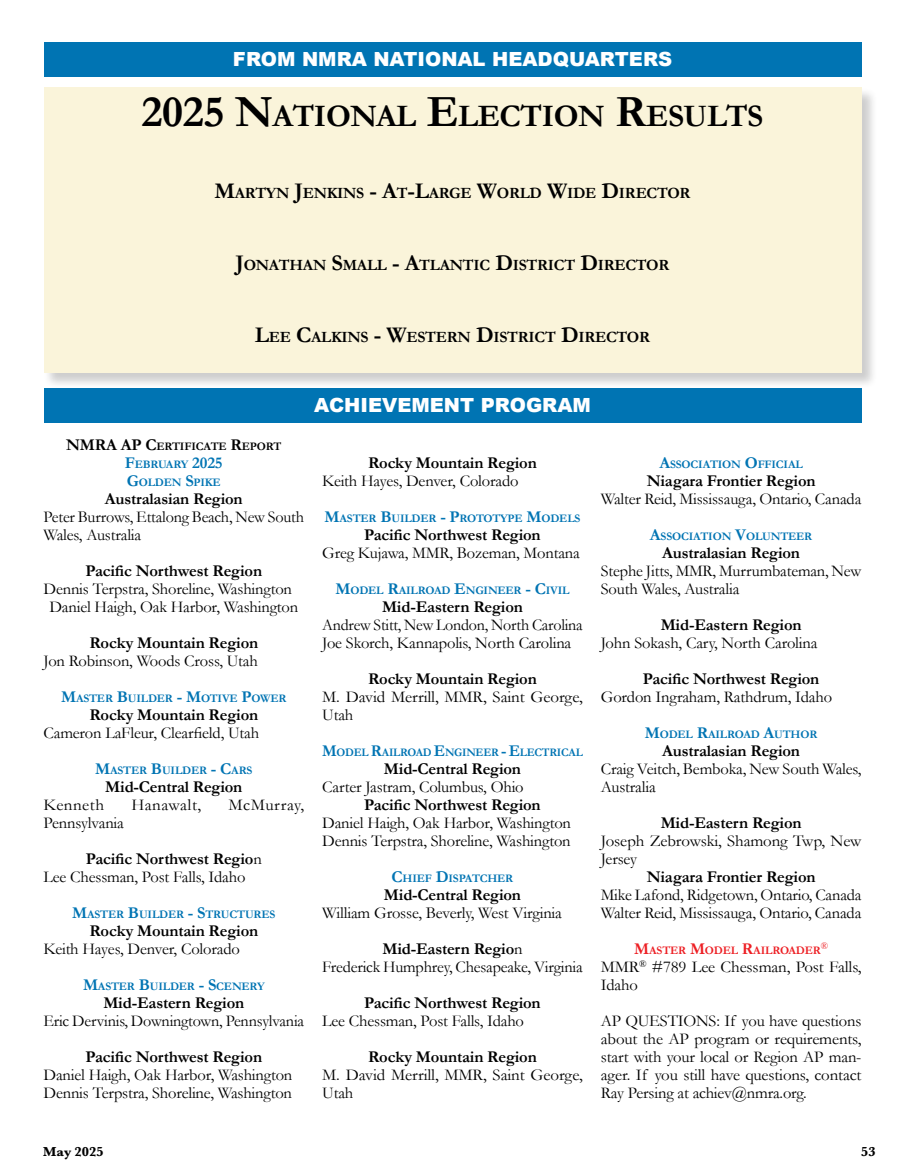
<style>
.page{position:relative;width:905px;height:1175px;background:#fff}
.page>*{position:absolute;margin:0;border:0;box-sizing:border-box;transform-origin:0 0}
.t1{font:700 31.5px "Garamond";letter-spacing:-.015em;color:#000}
.t2{font:900 19.5px "Arial";color:#fff}
.t3{font:16.5px/18px "Garamond";letter-spacing:-.01em;color:#000}
.t4{font:700 16.5px/36px "Garamond";letter-spacing:-.01em;color:#000}
.t5{font:16.5px "Garamond";letter-spacing:.03em;color:#000}
.t6{font:700 15.75px "Garamond";letter-spacing:-.015em;color:#000}
.t7{font:700 13.5px "Baskerville";color:#000}
.t8{font:700 11.55px/18px "Garamond";letter-spacing:-.015em;color:#0074b3;text-align:center}
.t9{font:700 11.55px "Garamond";letter-spacing:-.015em;color:#ed1f24}
.t10{font:9.6px "Garamond";color:#ed1f24}
.s1{font-size:45px}
.s2{font-size:22.5px}
.s3{font-size:16.5px;color:#000}
.s4{color:#000}
.s5{font-size:16.5px}
.s6{font-weight:400}
.s7{font-weight:700}
</style>
<div class="page">
<svg style="left:44px;top:87px;width:829px;height:302px"></svg>
<div style="left:44px;top:87px;width:817px;height:285px;background:#faf4da"></div>
<div style="left:44px;top:42px;width:817px;height:34px;background:#0074b3"></div>
<div style="left:44px;top:388px;width:817px;height:34px;background:#0074b3"></div>
<p class="t2" style="left:233px;top:44px;width:441px">FROM NMRA NATIONAL HEADQUARTERS</p>
<h1 class="t1" style="left:142px;top:97px;width:620px"><span class="s1">2025 N</span>ATIONAL <span class="s1">E</span>LECTION <span class="s1">R</span>ESULTS</h1>
<p class="t6" style="left:214px;top:184px;width:226px"><span class="s2">M</span>ARTYN <span class="s2">J</span>ENKINS <span class="s2">- A</span>T<span class="s2">-L</span>ARG</p>
<p class="t6" style="left:460px;top:184px;width:231px">E <span class="s2">W</span>ORLD <span class="s2">W</span>IDE <span class="s2">D</span>IRECTOR</p>
<p class="t6" style="left:235px;top:256px;width:435px"><span class="s2">J</span>ONATHAN <span class="s2">S</span>MALL <span class="s2">- A</span>TLANTIC <span class="s2">D</span>ISTRICT <span class="s2">D</span>IRECTOR</p>
<p class="t6" style="left:255px;top:328px;width:396px"><span class="s2">L</span>EE <span class="s2">C</span>ALKINS <span class="s2">- W</span>ESTERN <span class="s2">D</span>ISTRICT <span class="s2">D</span>IRECTOR</p>
<p class="t2" style="left:314px;top:390px;width:278px">ACHIEVEMENT PROGRAM</p>
<p class="t8" style="left:66px;top:437px;width:217px"><span class="s3">NMRA AP C</span><span class="s4">ERTIFICATE</span> <span class="s3">R</span><span class="s4">EPORT<br></span><span class="s5">F</span>EBRUARY <span class="s5">2025<br>G</span>OLDEN <span class="s5">S</span>PIKE</p>
<p class="t4" style="left:105px;top:481px;width:139px">Australasian Region</p>
<p class="t3" style="left:44px;top:508px;width:262px">Peter Burrows, Ettalong Beach, New South<br>Wales, Australia</p>
<p class="t4" style="left:86px;top:553px;width:178px">Pacific Northwest Region</p>
<p class="t3" style="left:44px;top:580px;width:256px;text-align:center">Dennis Terpstra, Shoreline, Washington<br>Daniel Haigh, Oak Harbor, Washington</p>
<p class="t4" style="left:89px;top:625px;width:170px">Rocky Mountain Region</p>
<p class="t3" style="left:44px;top:652px;width:216px">Jon Robinson, Woods Cross, Utah</p>
<p class="t8" style="left:61px;top:689px;width:227px"><span class="s5">M</span>ASTER <span class="s5">B</span>UILDER <span class="s5">- M</span>OTIVE <span class="s5">P</span>OWER</p>
<p class="t4" style="left:89px;top:697px;width:170px">Rocky Mountain Region</p>
<p class="t3" style="left:43px;top:724px;width:217px">Cameron LaFleur, Clearfield, Utah</p>
<p class="t8" style="left:95px;top:761px;width:144px"><span class="s5">M</span>ASTER <span class="s5">B</span>UILDER <span class="s5">- C</span>ARS</p>
<p class="t4" style="left:105px;top:769px;width:139px">Mid-Central Region</p>
<p class="t5" style="left:44px;top:795px;width:62px">Kenneth</p>
<p class="t5" style="left:131px;top:795px;width:71px">Hanawalt,</p>
<p class="t5" style="left:228px;top:795px;width:77px">McMurray,</p>
<p class="t4" style="left:86px;top:805px;width:177px;text-indent:-42px"><span class="s6">Pennsylvania<br></span>Pacific Northwest Regio<span class="s6">n</span></p>
<p class="t3" style="left:44px;top:868px;width:203px">Lee Chessman, Post Falls, Idaho</p>
<p class="t8" style="left:72px;top:905px;width:204px"><span class="s5">M</span>ASTER <span class="s5">B</span>UILDER <span class="s5">- S</span>TRUCTURES</p>
<p class="t4" style="left:89px;top:913px;width:170px">Rocky Mountain Region</p>
<p class="t3" style="left:43px;top:940px;width:198px">Keith Hayes, Denver, Colorado</p>
<p class="t8" style="left:83px;top:977px;width:183px"><span class="s5">M</span>ASTER <span class="s5">B</span>UILDER <span class="s5">- S</span>CENERY</p>
<p class="t4" style="left:103px;top:985px;width:142px">Mid-Eastern Region</p>
<p class="t3" style="left:44px;top:1012px;width:262px">Eric Dervinis, Downingtown, Pennsylvania</p>
<p class="t4" style="left:86px;top:1039px;width:178px">Pacific Northwest Region</p>
<p class="t3" style="left:44px;top:1066px;width:250px">Daniel Haigh, Oak Harbor, Washington<br>Dennis Terpstra, Shoreline, Washington</p>
<p class="t4" style="left:368px;top:445px;width:170px">Rocky Mountain Region</p>
<p class="t3" style="left:322px;top:472px;width:198px">Keith Hayes, Denver, Colorado</p>
<p class="t8" style="left:324px;top:509px;width:256px"><span class="s5">M</span>ASTER <span class="s5">B</span>UILDER <span class="s5">- P</span>ROTOTYPE <span class="s5">M</span>ODELS</p>
<p class="t4" style="left:364px;top:517px;width:178px">Pacific Northwest Region</p>
<p class="t3" style="left:322px;top:544px;width:259px">Greg Kujawa, MMR, Bozeman, Montana</p>
<p class="t8" style="left:335px;top:581px;width:235px"><span class="s5">M</span>ODEL <span class="s5">R</span>AILROAD <span class="s5">E</span>NGINEER <span class="s5">- C</span>IVIL</p>
<p class="t4" style="left:382px;top:589px;width:142px">Mid-Eastern Region</p>
<p class="t3" style="left:322px;top:616px;width:262px">Andrew Stitt, New London, North Carolina<br>Joe Skorch, Kannapolis, North Carolina</p>
<p class="t4" style="left:368px;top:661px;width:170px">Rocky Mountain Region</p>
<p class="t3" style="left:322px;top:688px;width:262px">M. David Merrill, MMR, Saint George,<br>Utah</p>
<p class="t8" style="left:322px;top:743px;width:262px"><span class="s5">M</span>ODEL <span class="s5">R</span>AILROAD <span class="s5">E</span>NGINEER <span class="s5">- E</span>LECTRICAL</p>
<p class="t4" style="left:384px;top:751px;width:139px">Mid-Central Region</p>
<p class="t3" style="left:322px;top:778px;width:203px">Carter Jastram, Columbus, Ohio</p>
<p class="t4" style="left:364px;top:787px;width:178px">Pacific Northwest Region</p>
<p class="t3" style="left:322px;top:814px;width:250px">Daniel Haigh, Oak Harbor, Washington<br>Dennis Terpstra, Shoreline, Washington</p>
<p class="t8" style="left:391px;top:869px;width:123px"><span class="s5">C</span>HIEF <span class="s5">D</span>ISPATCHER</p>
<p class="t4" style="left:384px;top:877px;width:139px">Mid-Central Region</p>
<p class="t3" style="left:382px;top:895px;width:181px;line-height:36px;text-indent:-60px">William Grosse, Beverly, West Virginia<br><span class="s7">Mid-Eastern Regio</span>n</p>
<p class="t3" style="left:322px;top:958px;width:262px">Frederick Humphrey, Chesapeake, Virginia</p>
<p class="t4" style="left:364px;top:985px;width:178px">Pacific Northwest Region</p>
<p class="t3" style="left:322px;top:1012px;width:203px">Lee Chessman, Post Falls, Idaho</p>
<p class="t4" style="left:368px;top:1039px;width:170px">Rocky Mountain Region</p>
<p class="t3" style="left:322px;top:1066px;width:262px">M. David Merrill, MMR, Saint George,<br>Utah</p>
<p class="t8" style="left:659px;top:455px;width:145px"><span class="s5">A</span>SSOCIATION <span class="s5">O</span>FFICIAL</p>
<p class="t4" style="left:646px;top:463px;width:170px">Niagara Frontier Region</p>
<p class="t3" style="left:600px;top:490px;width:262px">Walter Reid, Mississauga, Ontario, Canada</p>
<p class="t8" style="left:650px;top:527px;width:164px"><span class="s5">A</span>SSOCIATION <span class="s5">V</span>OLUNTEER</p>
<p class="t4" style="left:662px;top:535px;width:139px">Australasian Region</p>
<p class="t3" style="left:600px;top:562px;width:262px">Stephe Jitts, MMR, Murrumbateman, New<br>South Wales, Australia</p>
<p class="t4" style="left:660px;top:607px;width:142px">Mid-Eastern Region</p>
<p class="t3" style="left:600px;top:634px;width:218px">John Sokash, Cary, North Carolina</p>
<p class="t4" style="left:643px;top:661px;width:178px">Pacific Northwest Region</p>
<p class="t3" style="left:600px;top:688px;width:233px">Gordon Ingraham, Rathdrum, Idaho</p>
<p class="t8" style="left:644px;top:725px;width:174px"><span class="s5">M</span>ODEL <span class="s5">R</span>AILROAD <span class="s5">A</span>UTHOR</p>
<p class="t4" style="left:662px;top:733px;width:139px">Australasian Region</p>
<p class="t3" style="left:600px;top:760px;width:262px">Craig Veitch, Bemboka, New South Wales,<br>Australia</p>
<p class="t4" style="left:660px;top:805px;width:142px">Mid-Eastern Region</p>
<p class="t3" style="left:600px;top:832px;width:262px">Joseph Zebrowski, Shamong Twp, New<br>Jersey</p>
<p class="t4" style="left:646px;top:859px;width:170px">Niagara Frontier Region</p>
<p class="t3" style="left:600px;top:886px;width:262px">Mike Lafond, Ridgetown, Ontario, Canada<br>Walter Reid, Mississauga, Ontario, Canada</p>
<p class="t9" style="left:634px;top:943px;width:188px"><span class="s5">M</span>ASTER <span class="s5">M</span>ODEL <span class="s5">R</span>AILROADER</p>
<p class="t10" style="left:820px;top:940px;width:9px">®</p>
<p class="t3" style="left:600px;top:958px;width:262px">MMR<sup>®</sup> #789 Lee Chessman, Post Falls,<br>Idaho</p>
<p class="t3" style="left:600px;top:1012px;width:262px;text-align:justify">AP QUESTIONS: If you have questions about the AP program or requirements, start with your local or Region AP man&shy;ager. If you still have questions, contact Ray Persing at achiev@nmra.org.</p>
<p class="t7" style="left:43px;top:1142px;width:62px">May 2025</p>
<p class="t7" style="left:861px;top:1142px;width:16px">53</p>
</div>
